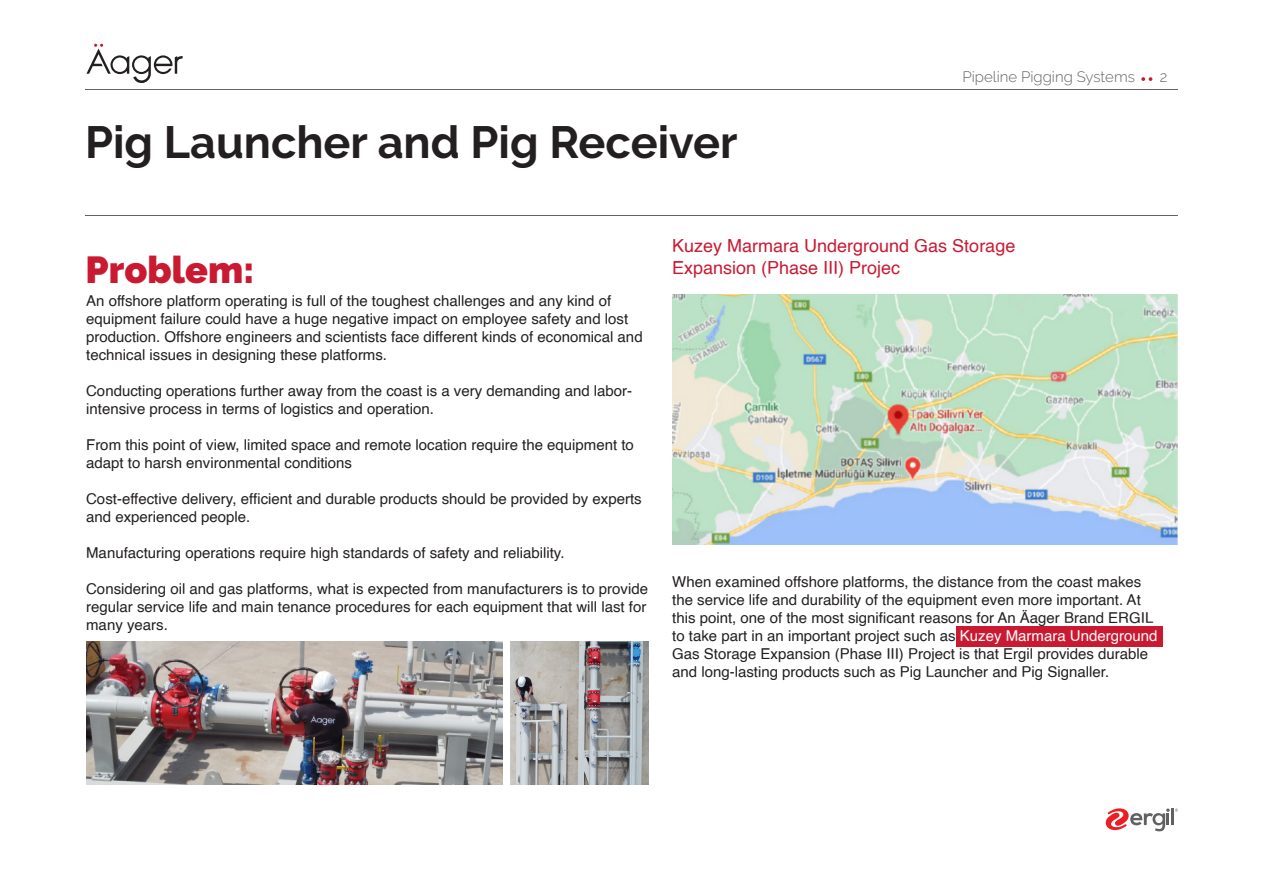
<style>
.page{position:relative;width:1263px;height:893px;background:#fff}
.page>*{position:absolute;margin:0;border:0;box-sizing:border-box;transform-origin:0 0}
.t1{font:700 45px "Raleway";color:#231f20}
.t2{font:900 37.5px "Raleway";color:#c91a32}
.t3{font:18px "Helvetica";color:#c91a32}
.t4{font:15px/18px "Helvetica";color:#231f20}
.t5{font:300 15px "Raleway";color:#666362}
.s1{color:#fff}
</style>
<div class="page">
<svg style="left:1141px;top:77px;width:11px;height:4px"></svg>
<hr style="left:85px;top:89px;width:1092px;height:1px;background:#666362">
<svg style="left:1106px;top:808px;width:72px;height:23px"></svg>
<svg style="left:86px;top:44px;width:97px;height:39px"></svg>
<div style="left:956px;top:626px;width:207px;height:20px;background:#c91a32"></div>
<hr style="left:85px;top:215px;width:1092px;height:1px;background:#666362">
<img style="left:86px;top:641px;width:417px;height:143px">
<img style="left:672px;top:294px;width:506px;height:250px">
<img style="left:511px;top:641px;width:137px;height:143px">
<p class="t1" style="left:85px;top:117px;width:654px">Pig Launcher and Pig Receiver</p>
<p class="t5" style="left:962px;top:68px;width:174px">Pipeline Pigging Systems</p>
<p class="t5" style="left:1160px;top:68px;width:9px">2</p>
<p class="t3" style="left:672px;top:232px;width:345px">Kuzey Marmara Underground Gas Storage</p>
<p class="t3" style="left:672px;top:253px;width:230px">Expansion (Phase III) Projec</p>
<p class="t2" style="left:86px;top:248px;width:171px">Problem:</p>
<p class="t4" style="left:86px;top:292px;width:558px">An offshore platform operating is full of the toughest challenges and any kind of equipment failure could have a huge negative impact on employee safety and lost production. Offshore engineers and scientists face different kinds of economical and technical issues in designing these platforms.</p>
<p class="t4" style="left:86px;top:382px;width:548px">Conducting operations further away from the coast is a very demanding and labor&shy;intensive process in terms of logistics and operation.</p>
<p class="t4" style="left:86px;top:436px;width:549px">From this point of view, limited space and remote location require the equipment to adapt to harsh environmental conditions</p>
<p class="t4" style="left:86px;top:490px;width:557px">Cost-effective delivery, efficient and durable products should be provided by experts and experienced people.</p>
<p class="t4" style="left:86px;top:544px;width:480px">Manufacturing operations require high standards of safety and reliability.</p>
<p class="t4" style="left:86px;top:580px;width:563px;text-align:justify">Considering oil and gas platforms, what is expected from manufacturers is to provide regular service life and main tenance procedures for each equipment that will last for many years.</p>
<p class="t4" style="left:672px;top:574px;width:487px">When examined offshore platforms, the distance from the coast makes the service life and durability of the equipment even more important. At this point, one of the most significant reasons for An Äager Brand ERGIL to take part in an important project such as <span class="s1">Kuzey Marmara Underground </span>Gas Storage Expansion (Phase III) Project is that Ergil provides durable and long-lasting products such as Pig Launcher and Pig Signaller.</p>
</div>
